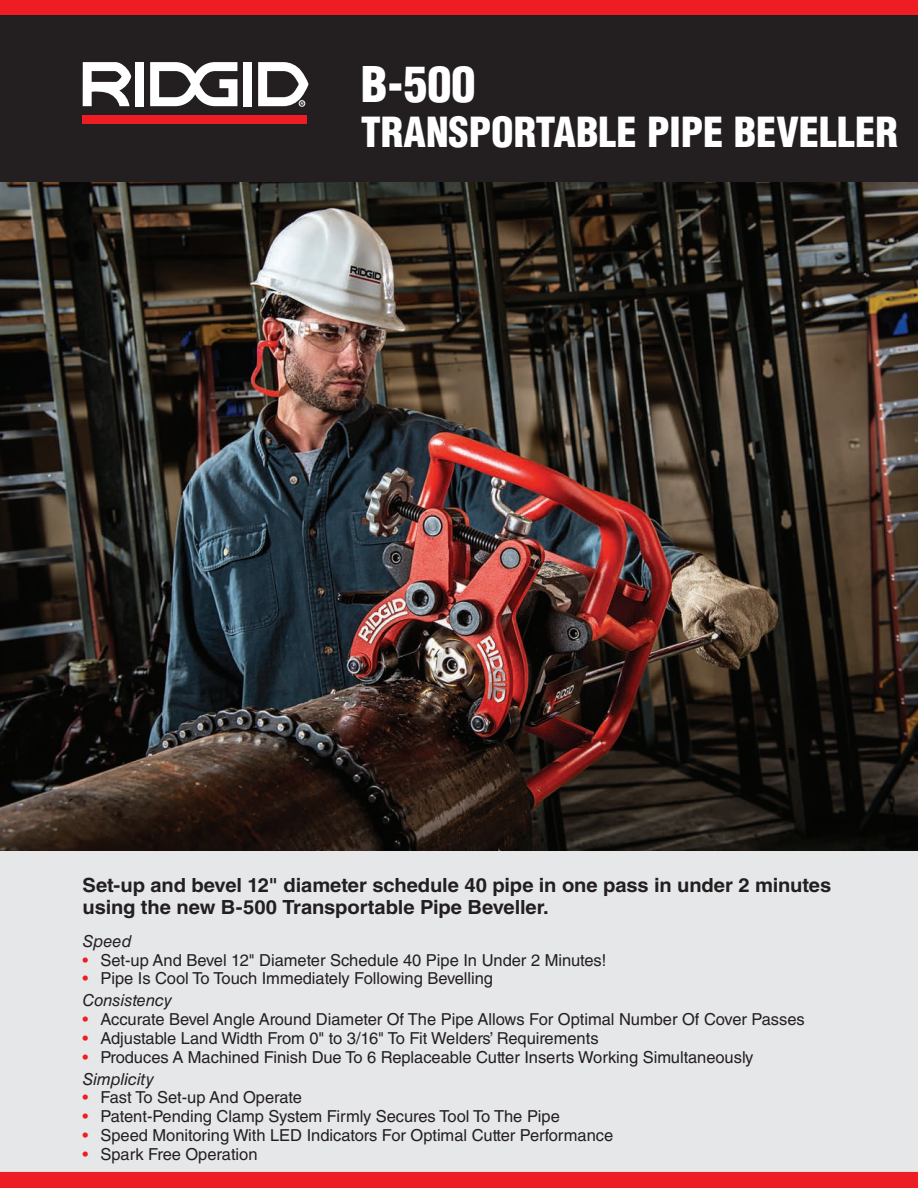
<style>
.page{position:relative;width:918px;height:1188px;background:#fff}
.page>*{position:absolute;margin:0;border:0;box-sizing:border-box;transform-origin:0 0}
.t1{font:900 condensed 48px "Helvetica LT Std";color:#fff}
.t2{font:900 condensed 40.5px "Helvetica LT Std";color:#fff}
.t3{font:700 19.5px/21.8px "Helvetica LT Std";letter-spacing:-.005em;color:#231f20;scale:1.04 1}
.t4{font:16.5px "Helvetica LT Std";color:#231f20}
.t5{font:italic 16.5px "Helvetica LT Std";color:#231f20}
.s1{color:#ee1d23}
</style>
<div class="page">
<div style="left:0;top:814px;width:918px;height:372px;background:#e6e7e9"></div>
<img style="left:0;top:181px;width:918px;height:669px">
<div style="left:0;top:1172px;width:918px;height:16px;background:#ee1d23"></div>
<div style="left:0;top:13px;width:918px;height:168px;background:#231f20"></div>
<div style="left:0;top:0;width:918px;height:15px;background:#ee1d23"></div>
<div style="left:83px;top:115px;width:224px;height:9px;background:#ee1d23"></div>
<div style="left:135px;top:62px;width:9px;height:44px;background:#fff"></div>
<div style="left:243px;top:62px;width:9px;height:44px;background:#fff"></div>
<svg style="left:83px;top:62px;width:48px;height:44px"></svg>
<svg style="left:150px;top:62px;width:87px;height:44px"></svg>
<div style="left:299px;top:100px;width:6px;height:7px;border:1px solid #fff;border-radius:50%"></div>
<svg style="left:258px;top:62px;width:51px;height:44px"></svg>
<p class="t1" style="left:361px;top:54px;width:116px">B-500</p>
<p class="t2" style="left:361px;top:106px;width:539px">TRANSPORTABLE PIPE BEVELLER</p>
<p class="t3" style="left:82px;top:874px;width:722px">Set-up and bevel 12" diameter schedule 40 pipe in one pass in under 2 minutes using the new B-500 Transportable Pipe Beveller.</p>
<p class="t5" style="left:82px;top:932px;width:51px">Speed</p>
<p class="t4" style="left:82px;top:950px;width:525px"><span class="s1">•</span> Set-up And Bevel 12" Diameter Schedule 40 Pipe In Under 2 Minutes!</p>
<p class="t4" style="left:82px;top:969px;width:412px"><span class="s1">•</span> Pipe Is Cool To Touch Immediately Following Bevelling</p>
<p class="t5" style="left:82px;top:991px;width:91px">Consistency</p>
<p class="t4" style="left:82px;top:1010px;width:724px"><span class="s1">•</span> Accurate Bevel Angle Around Diameter Of The Pipe Allows For Optimal Number Of Cover Passes</p>
<p class="t4" style="left:82px;top:1029px;width:518px"><span class="s1">•</span> Adjustable Land Width From 0" to 3/16" To Fit Welders’ Requirements</p>
<p class="t4" style="left:82px;top:1047px;width:673px"><span class="s1">•</span> Produces A Machined Finish Due To 6 Replaceable Cutter Inserts Working Simultaneously</p>
<p class="t5" style="left:82px;top:1069px;width:73px">Simplicity</p>
<p class="t4" style="left:82px;top:1088px;width:221px"><span class="s1">•</span> Fast To Set-up And Operate</p>
<p class="t4" style="left:82px;top:1107px;width:479px"><span class="s1">•</span> Patent-Pending Clamp System Firmly Secures Tool To The Pipe</p>
<p class="t4" style="left:82px;top:1126px;width:532px"><span class="s1">•</span> Speed Monitoring With LED Indicators For Optimal Cutter Performance</p>
<p class="t4" style="left:82px;top:1144px;width:177px"><span class="s1">•</span> Spark Free Operation</p>
</div>
